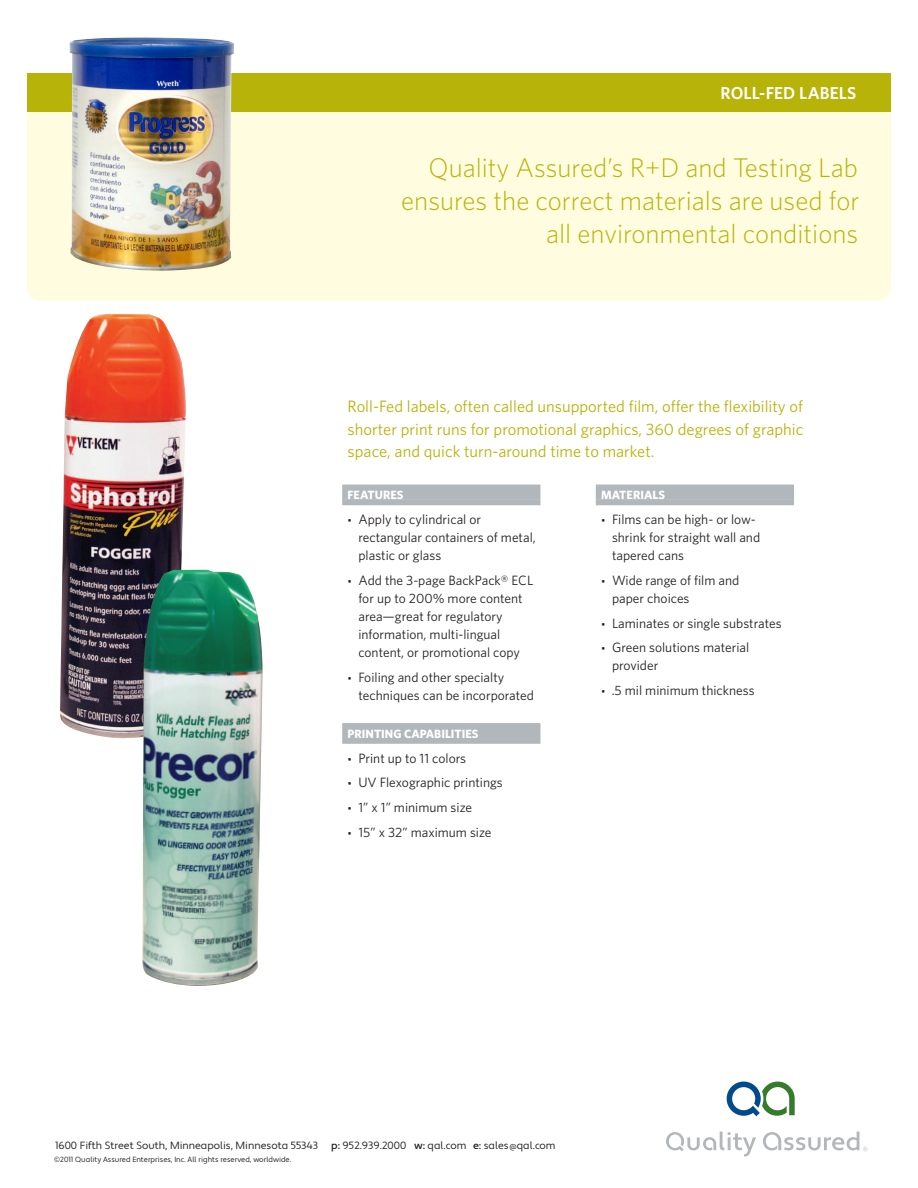
<style>
.page{position:relative;width:918px;height:1188px;background:#fff}
.page>*{position:absolute;margin:0;border:0;box-sizing:border-box;transform-origin:0 0}
.t1{font:300 27px/33px "Whitney";color:#b8b309;text-align:right}
.t2{font:600 17.25px "Whitney";letter-spacing:.01em;color:#fff}
.t3{font:16.5px/22.5px "Whitney";color:#b8b309;text-align:justify}
.t4{font:13.5px/18px "Whitney";color:#231f20}
.t5{font:700 12px "Whitney";color:#fff}
.t6{font:10.5px "Apertura";color:#231f20}
.t7{font:7.5px "Apertura";color:#231f20}
.s1{font-size:10.5px}
.s2{font-weight:500}
.s3{font-size:7.5px}
</style>
<div class="page">
<div style="left:27px;top:77px;width:864px;height:223px;background:#fffce0;border-radius:14px"></div>
<div style="left:27px;top:73px;width:864px;height:38px;background:#b8b309"></div>
<svg style="left:666px;top:1132px;width:90px;height:25px"></svg>
<svg style="left:727px;top:1082px;width:68px;height:34px"></svg>
<svg style="left:763px;top:1132px;width:105px;height:19px"></svg>
<div style="left:342px;top:485px;width:198px;height:15px;background:#b2b7bb"></div>
<div style="left:342px;top:499px;width:198px;height:6px;background:#b2b7bb"></div>
<div style="left:342px;top:723px;width:198px;height:15px;background:#b2b7bb"></div>
<div style="left:342px;top:738px;width:198px;height:6px;background:#b2b7bb"></div>
<div style="left:596px;top:485px;width:198px;height:15px;background:#b2b7bb"></div>
<div style="left:596px;top:499px;width:198px;height:6px;background:#b2b7bb"></div>
<img style="left:60px;top:314px;width:127px;height:425px">
<img style="left:142px;top:570px;width:121px;height:416px">
<img style="left:70px;top:37px;width:164px;height:234px">
<p class="t2" style="left:721px;top:83px;width:137px">ROLL-FED LABELS</p>
<h1 class="t1" style="left:401px;top:151px;width:460px">Quality Assured’s R+D and Testing Lab ensures the correct materials are used for all environmental conditions</h1>
<p class="t3" style="left:348px;top:395px;width:457px">Roll-Fed labels, often called unsupported film, offer the flexibility of shorter print runs for promotional graphics, 360 degrees of graphic space, and quick turn-around time to market.</p>
<p class="t5" style="left:348px;top:488px;width:57px">FEATURES</p>
<p class="t4" style="left:358px;top:510px;width:179px;text-indent:-11px"><span class="s1">•</span> Apply to cylindrical or rectangular containers of metal, plastic or glass</p>
<p class="t4" style="left:358px;top:571px;width:176px;text-indent:-11px"><span class="s1">•</span> Add the 3-page BackPack® ECL for up to 200% more content area—great for regulatory information, multi-lingual content, or promotional copy</p>
<p class="t4" style="left:358px;top:668px;width:177px;text-indent:-11px"><span class="s1">•</span> Foiling and other specialty techniques can be incorporated</p>
<p class="t5" style="left:348px;top:726px;width:132px">PRINTING CAPABILITIES</p>
<p class="t4" style="left:348px;top:749px;width:120px"><span class="s1">•</span> Print up to 11 colors</p>
<p class="t4" style="left:348px;top:773px;width:157px"><span class="s1">•</span> UV Flexographic printings</p>
<p class="t4" style="left:348px;top:798px;width:126px"><span class="s1">•</span> 1” x 1” minimum size</p>
<p class="t4" style="left:348px;top:823px;width:145px"><span class="s1">•</span> 15” x 32” maximum size</p>
<p class="t5" style="left:601px;top:488px;width:65px">MATERIALS</p>
<p class="t4" style="left:612px;top:510px;width:150px;text-indent:-11px"><span class="s1">•</span> Films can be high- or low&shy;shrink for straight wall and tapered cans</p>
<p class="t4" style="left:612px;top:571px;width:129px;text-indent:-11px"><span class="s1">•</span> Wide range of film and paper choices</p>
<p class="t4" style="left:601px;top:614px;width:182px"><span class="s1">•</span> Laminates or single substrates</p>
<p class="t4" style="left:612px;top:638px;width:139px;text-indent:-11px"><span class="s1">•</span> Green solutions material provider</p>
<p class="t4" style="left:601px;top:681px;width:155px"><span class="s1">•</span> .5 mil minimum thickness</p>
<p class="t6" style="left:55px;top:1139px;width:265px">1600 Fifth Street South, Minneapolis, Minnesota 55343</p>
<p class="t6" style="left:331px;top:1139px;width:226px"><span class="s2">p:</span> 952.939.2000 <span class="s2">w:</span> qal.com <span class="s2">e:</span> sales<span class="s3">@</span>qal.com</p>
<p class="t7" style="left:54px;top:1155px;width:239px">©2011 Quality Assured Enterprises, Inc. All rights reserved, worldwide.</p>
</div>
